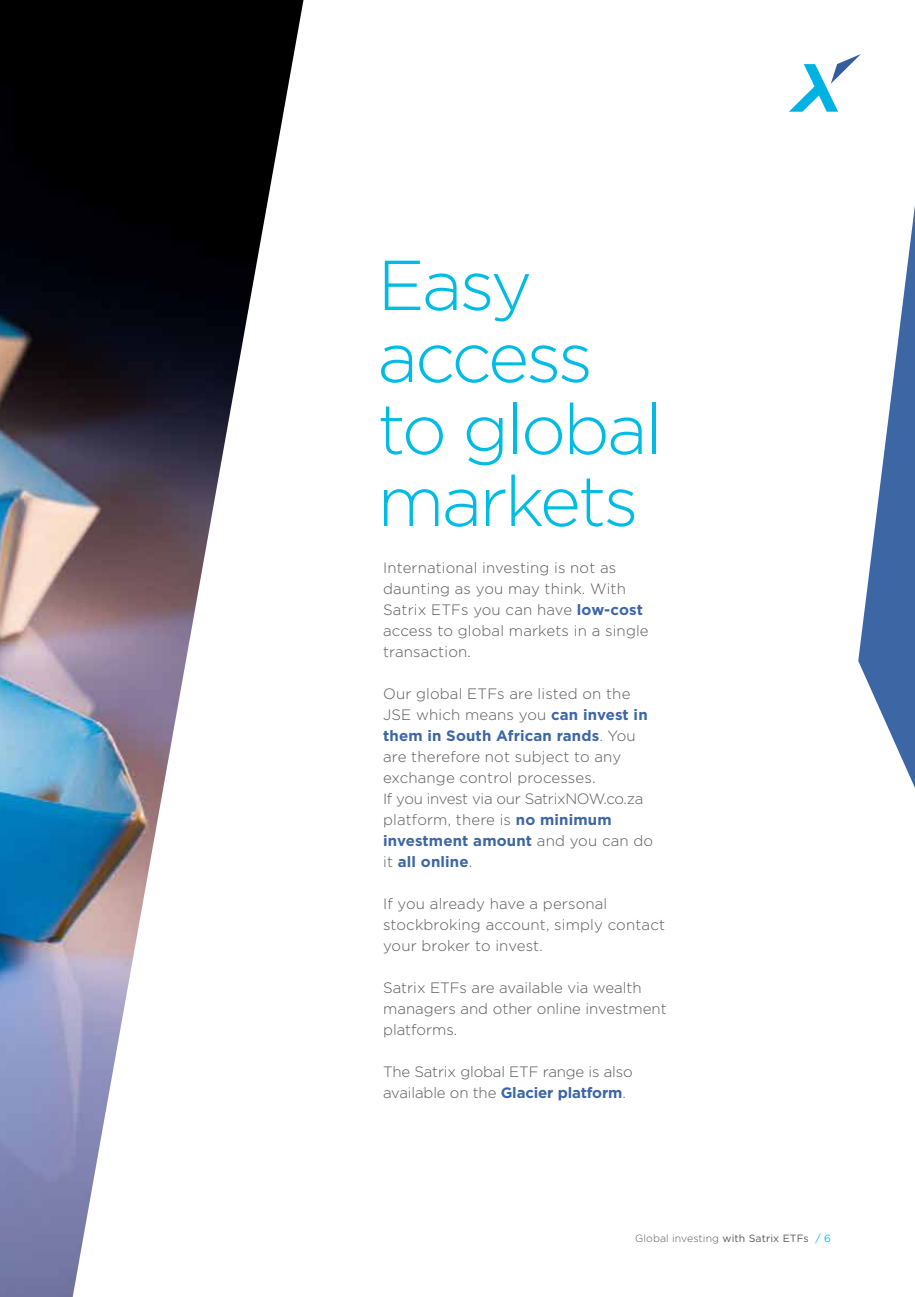
<style>
.page{position:relative;width:915px;height:1297px;background:#fff}
.page>*{position:absolute;margin:0;border:0;box-sizing:border-box;transform-origin:0 0}
.t1{font:300 70.5px/72px "Gotham";letter-spacing:-.04em;color:#00bce4}
.t2{font:300 15px/21px "Gotham";letter-spacing:.01em;color:#58595b}
.t3{font:300 15px/21px "Gotham";letter-spacing:-.01em;color:#58595b}
.t4{font:300 10.5px "Gotham";letter-spacing:.01em;color:#58595b}
.s1{font-weight:700;color:#3c66a4}
.s2{color:#3c66a4}
.s3{font-weight:400}
.s4{font-weight:400;color:#0ebce3}
</style>
<div class="page">
<svg style="left:789px;top:54px;width:71px;height:58px"></svg>
<img style="left:0;top:0;width:303px;height:1297px">
<svg style="left:858px;top:213px;width:56px;height:573px"></svg>
<h1 class="t1" style="left:377px;top:247px;width:286px">Easy access to global markets</h1>
<p class="t2" style="left:383px;top:557px;width:267px">International investing is not as daunting as you may think. With<br>Satrix ETFs you can have <span class="s1">low-cost </span>access to global markets in a single transaction.</p>
<p class="t2" style="left:383px;top:683px;width:271px">Our global ETFs are listed on the<br>JSE which means you <span class="s1">can invest in them in South African rands</span><span class="s2">.</span> You are therefore not subject to any exchange control processes.<br>If you invest via our SatrixNOW.co.za platform, there is <span class="s1">no minimum investment amount</span> and you can do it <span class="s1">all online</span><span class="s2">.</span></p>
<p class="t2" style="left:383px;top:893px;width:283px">If you already have a personal stockbroking account, simply contact your broker to invest.</p>
<p class="t2" style="left:383px;top:977px;width:285px">Satrix ETFs are available via wealth managers and other online investment platforms.</p>
<p class="t3" style="left:383px;top:1061px;width:251px">The Satrix global ETF range is also available on the <span class="s1">Glacier platform</span>.</p>
<p class="t4" style="left:635px;top:1232px;width:197px">Global investing <span class="s3">with Satrix ETFs</span> <span class="s4">/ 6</span></p>
</div>
